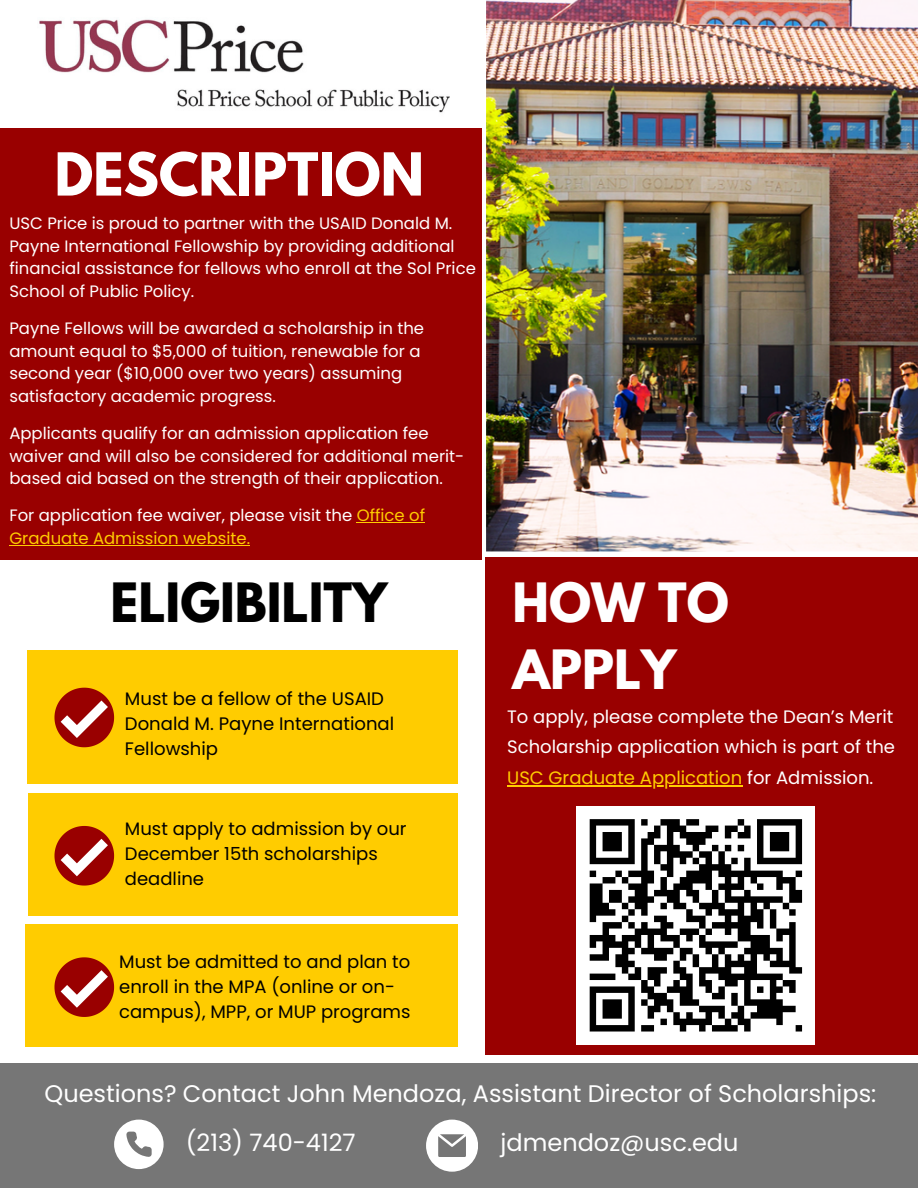
<style>
.page{position:relative;width:918px;height:1188px;background:#fff}
.page>*{position:absolute;margin:0;border:0;box-sizing:border-box;transform-origin:0 0}
.t1{font:700 52.5px "League Spartan";color:#fff}
.t2{font:700 48px "League Spartan";color:#000}
.t3{font:700 48px/66.3px "League Spartan";color:#fff}
.t4{font:24px "Poppins";color:#fff}
.t5{font:18px/24.8px "Poppins";color:#000}
.t6{font:18px/30.3px "Poppins";color:#fff;text-align:justify}
.t7{font:16.5px/22.8px "Poppins";color:#fff}
.s1{color:#fc0}
</style>
<div class="page">
<img style="left:485px;top:0;width:433px;height:558px">
<div style="left:0;top:128px;width:482px;height:431px;background:#900"></div>
<div style="left:0;top:1064px;width:918px;height:124px;background:#767676"></div>
<div style="left:485px;top:558px;width:433px;height:497px;background:#900"></div>
<img style="left:39px;top:19px;width:411px;height:94px">
<div style="left:26px;top:925px;width:432px;height:122px;background:#fc0"></div>
<div style="left:28px;top:793px;width:430px;height:123px;background:#fc0"></div>
<div style="left:27px;top:651px;width:431px;height:133px;background:#fc0"></div>
<svg style="left:54px;top:688px;width:60px;height:59px"></svg>
<svg style="left:54px;top:826px;width:60px;height:60px"></svg>
<svg style="left:54px;top:957px;width:60px;height:60px"></svg>
<svg style="left:114px;top:1120px;width:50px;height:49px"></svg>
<svg style="left:426px;top:1120px;width:52px;height:51px"></svg>
<hr style="left:357px;top:522px;width:68px;height:1px;background:#fc0">
<hr style="left:9px;top:545px;width:241px;height:1px;background:#fc0">
<hr style="left:507px;top:785px;width:235px;height:1px;background:#fc0">
<div style="left:577px;top:806px;width:238px;height:238px;background:#fff"></div>
<svg style="left:589px;top:819px;width:214px;height:213px"></svg>
<p class="t1" style="left:54px;top:148px;width:371px">DESCRIPTION</p>
<p class="t7" style="left:9px;top:212px;width:468px">USC Price is proud to partner with the USAID Donald M.<br>Payne International Fellowship by providing additional financial assistance for fellows who enroll at the Sol Price School of Public Policy.</p>
<p class="t7" style="left:9px;top:317px;width:416px">Payne Fellows will be awarded a scholarship in the amount equal to $5,000 of tuition, renewable for a second year ($10,000 over two years) assuming satisfactory academic progress.</p>
<p class="t7" style="left:9px;top:422px;width:456px">Applicants qualify for an admission application fee waiver and will also be considered for additional merit&shy;based aid based on the strength of their application.</p>
<p class="t7" style="left:9px;top:504px;width:417px">For application fee waiver, please visit the <span class="s1">Office of<br>Graduate Admission website.</span></p>
<p class="t2" style="left:111px;top:579px;width:278px">ELIGIBILITY</p>
<p class="t5" style="left:125px;top:686px;width:271px">Must be a fellow of the USAID<br>Donald M. Payne International<br>Fellowship</p>
<p class="t5" style="left:125px;top:817px;width:283px">Must apply to admission by our<br>December 15th scholarships deadline</p>
<p class="t5" style="left:119px;top:949px;width:293px">Must be admitted to and plan to enroll in the MPA (online or on&shy;campus), MPP, or MUP programs</p>
<p class="t3" style="left:513px;top:576px;width:218px">HOW TO<br>APPLY</p>
<p class="t6" style="left:507px;top:702px;width:389px">To apply, please complete the Dean’s Merit Scholarship application which is part of the <span class="s1">USC Graduate Application</span> for Admission.</p>
<p class="t4" style="left:44px;top:1077px;width:833px">Questions? Contact John Mendoza, Assistant Director of Scholarships:</p>
<p class="t4" style="left:186px;top:1126px;width:171px">(213) 740-4127</p>
<p class="t4" style="left:501px;top:1126px;width:239px">jdmendoz@usc.edu</p>
</div>
